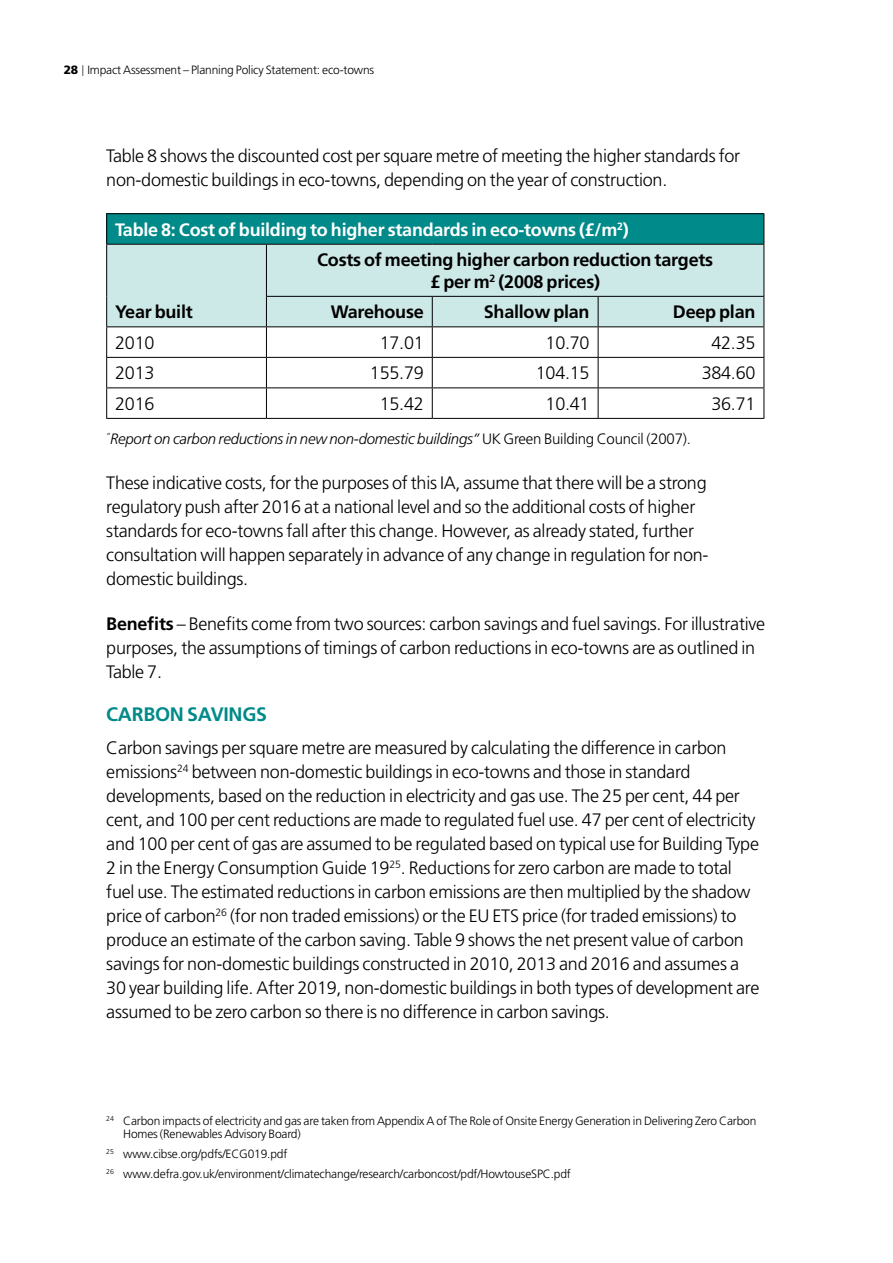
<style>
.page{position:relative;width:893px;height:1263px;background:#fff}
.page>*{position:absolute;margin:0;border:0;box-sizing:border-box;transform-origin:0 0}
.t1{font:700 19.5px "Frutiger LT Std";letter-spacing:-.015em;color:#008a89}
.t2{font:300 18px/24px "Frutiger LT Std";letter-spacing:-.015em;color:#000}
.t3{font:700 18px/21.6px "Frutiger LT Std";letter-spacing:-.015em;color:#000;text-align:center}
.t4{font:700 18px "Frutiger LT Std";letter-spacing:-.015em;color:#fff}
.t5{font:italic 300 15px "Frutiger LT Std";letter-spacing:-.015em;color:#000}
.t6{font:300 12px/13.5px "Frutiger LT Std";letter-spacing:-.015em;color:#000}
.s1{font-weight:900}
.s2{font-style:normal}
.s3{font-weight:700}
</style>
<div class="page">
<div style="left:107px;top:214px;width:657px;height:30px;background:#008a89"></div>
<div style="left:107px;top:245px;width:657px;height:81px;background:#cce8e7"></div>
<hr style="left:106px;top:213px;width:160px;height:1px;background:#000">
<hr style="left:106px;top:214px;width:1px;height:30px;background:#000">
<hr style="left:266px;top:213px;width:166px;height:1px;background:#000">
<hr style="left:432px;top:213px;width:166px;height:1px;background:#000">
<hr style="left:598px;top:213px;width:166px;height:1px;background:#000">
<hr style="left:764px;top:214px;width:1px;height:30px;background:#000">
<hr style="left:106px;top:244px;width:160px;height:1px;background:#000">
<hr style="left:106px;top:245px;width:1px;height:51px;background:#000">
<hr style="left:266px;top:244px;width:166px;height:1px;background:#000">
<hr style="left:266px;top:245px;width:1px;height:51px;background:#000">
<hr style="left:432px;top:244px;width:166px;height:1px;background:#000">
<hr style="left:598px;top:244px;width:166px;height:1px;background:#000">
<hr style="left:764px;top:245px;width:1px;height:51px;background:#000">
<hr style="left:106px;top:296px;width:1px;height:30px;background:#000">
<hr style="left:266px;top:296px;width:166px;height:1px;background:#000">
<svg style="left:266px;top:297px;width:1px;height:29px"></svg>
<hr style="left:432px;top:296px;width:166px;height:1px;background:#000">
<svg style="left:432px;top:297px;width:1px;height:29px"></svg>
<hr style="left:598px;top:296px;width:166px;height:1px;background:#000">
<svg style="left:598px;top:297px;width:1px;height:29px"></svg>
<svg style="left:764px;top:297px;width:1px;height:29px"></svg>
<hr style="left:106px;top:326px;width:160px;height:1px;background:#000">
<hr style="left:106px;top:327px;width:1px;height:30px;background:#000">
<hr style="left:266px;top:326px;width:166px;height:1px;background:#000">
<hr style="left:266px;top:327px;width:1px;height:30px;background:#000">
<hr style="left:432px;top:326px;width:166px;height:1px;background:#000">
<hr style="left:432px;top:327px;width:1px;height:30px;background:#000">
<hr style="left:598px;top:326px;width:166px;height:1px;background:#000">
<hr style="left:598px;top:327px;width:1px;height:30px;background:#000">
<hr style="left:764px;top:327px;width:1px;height:30px;background:#000">
<hr style="left:106px;top:357px;width:160px;height:1px;background:#000">
<svg style="left:106px;top:358px;width:1px;height:29px"></svg>
<hr style="left:266px;top:357px;width:166px;height:1px;background:#000">
<svg style="left:266px;top:358px;width:1px;height:29px"></svg>
<hr style="left:432px;top:357px;width:166px;height:1px;background:#000">
<svg style="left:432px;top:358px;width:1px;height:29px"></svg>
<hr style="left:598px;top:357px;width:166px;height:1px;background:#000">
<svg style="left:598px;top:358px;width:1px;height:29px"></svg>
<svg style="left:764px;top:358px;width:1px;height:29px"></svg>
<hr style="left:106px;top:387px;width:160px;height:1px;background:#000">
<hr style="left:106px;top:388px;width:1px;height:30px;background:#000">
<hr style="left:266px;top:387px;width:166px;height:1px;background:#000">
<hr style="left:266px;top:388px;width:1px;height:30px;background:#000">
<hr style="left:432px;top:387px;width:166px;height:1px;background:#000">
<hr style="left:432px;top:388px;width:1px;height:30px;background:#000">
<hr style="left:598px;top:387px;width:166px;height:1px;background:#000">
<hr style="left:598px;top:388px;width:1px;height:30px;background:#000">
<hr style="left:764px;top:388px;width:1px;height:30px;background:#000">
<hr style="left:106px;top:418px;width:160px;height:1px;background:#000">
<hr style="left:266px;top:418px;width:166px;height:1px;background:#000">
<hr style="left:432px;top:418px;width:166px;height:1px;background:#000">
<hr style="left:598px;top:418px;width:166px;height:1px;background:#000">
<p class="t6" style="left:64px;top:64px;width:312px"><span class="s1">28</span> Impact Assessment – Planning Policy Statement: eco-towns</p>
<p class="t2" style="left:106px;top:144px;width:635px">Table 8 shows the discounted cost per square metre of meeting the higher standards for non-domestic buildings in eco-towns, depending on the year of construction.</p>
<p class="t4" style="left:115px;top:219px;width:515px">Table 8: Cost of building to higher standards in eco-towns (£/m<sup>2</sup>)</p>
<p class="t3" style="left:115px;top:301px;width:79px">Year built</p>
<p class="t3" style="left:317px;top:249px;width:397px">Costs of meeting higher carbon reduction targets £ per m<sup>2</sup> (2008 prices)</p>
<p class="t3" style="left:331px;top:301px;width:95px">Warehouse</p>
<p class="t3" style="left:484px;top:301px;width:107px">Shallow plan</p>
<p class="t3" style="left:673px;top:301px;width:84px">Deep plan</p>
<p class="t2" style="left:115px;top:331px;width:41px">2010</p>
<p class="t2" style="left:380px;top:331px;width:46px">17.01</p>
<p class="t2" style="left:546px;top:331px;width:46px">10.70</p>
<p class="t2" style="left:711px;top:331px;width:46px">42.35</p>
<p class="t2" style="left:115px;top:361px;width:41px">2013</p>
<p class="t2" style="left:370px;top:361px;width:55px">155.79</p>
<p class="t2" style="left:536px;top:361px;width:55px">104.15</p>
<p class="t2" style="left:702px;top:361px;width:55px">384.60</p>
<p class="t2" style="left:115px;top:392px;width:41px">2016</p>
<p class="t2" style="left:380px;top:392px;width:46px">15.42</p>
<p class="t2" style="left:546px;top:392px;width:46px">10.41</p>
<p class="t2" style="left:711px;top:392px;width:46px">36.71</p>
<p class="t5" style="left:106px;top:430px;width:586px"><sup>“</sup>Report on carbon reductions in new non-domestic buildings” <span class="s2">UK Green Building Council (2007).</span></p>
<p class="t2" style="left:106px;top:471px;width:604px">These indicative costs, for the purposes of this IA, assume that there will be a strong regulatory push after 2016 at a national level and so the additional costs of higher standards for eco-towns fall after this change. However, as already stated, further consultation will happen separately in advance of any change in regulation for non&shy;domestic buildings.</p>
<p class="t2" style="left:106px;top:612px;width:660px"><span class="s3">Benefits</span> – Benefits come from two sources: carbon savings and fuel savings. For illustrative purposes, the assumptions of timings of carbon reductions in eco-towns are as outlined in<br>Table 7.</p>
<p class="t1" style="left:106px;top:703px;width:162px">CARBON SAVINGS</p>
<p class="t2" style="left:106px;top:736px;width:654px">Carbon savings per square metre are measured by calculating the difference in carbon emissions<sup>24</sup> between non-domestic buildings in eco-towns and those in standard developments, based on the reduction in electricity and gas use. The 25 per cent, 44 per cent, and 100 per cent reductions are made to regulated fuel use. 47 per cent of electricity and 100 per cent of gas are assumed to be regulated based on typical use for Building Type 2 in the Energy Consumption Guide 19<sup>25</sup>. Reductions for zero carbon are made to total fuel use. The estimated reductions in carbon emissions are then multiplied by the shadow price of carbon<sup>26</sup> (for non traded emissions) or the EU ETS price (for traded emissions) to produce an estimate of the carbon saving. Table 9 shows the net present value of carbon savings for non-domestic buildings constructed in 2010, 2013 and 2016 and assumes a 30 year building life. After 2019, non-domestic buildings in both types of development are assumed to be zero carbon so there is no difference in carbon savings.</p>
<p class="t6" style="left:123px;top:1114px;width:635px;text-indent:-17px"><sup>24</sup> Carbon impacts of electricity and gas are taken from Appendix A of The Role of Onsite Energy Generation in Delivering Zero Carbon<br>Homes (Renewables Advisory Board)</p>
<p class="t6" style="left:106px;top:1144px;width:466px;line-height:20px"><sup>25</sup> www.cibse.org/pdfs/ECG019.pdf<br><sup>26</sup> www.defra.gov.uk/environment/climatechange/research/carboncost/pdf/HowtouseSPC.pdf</p>
</div>
